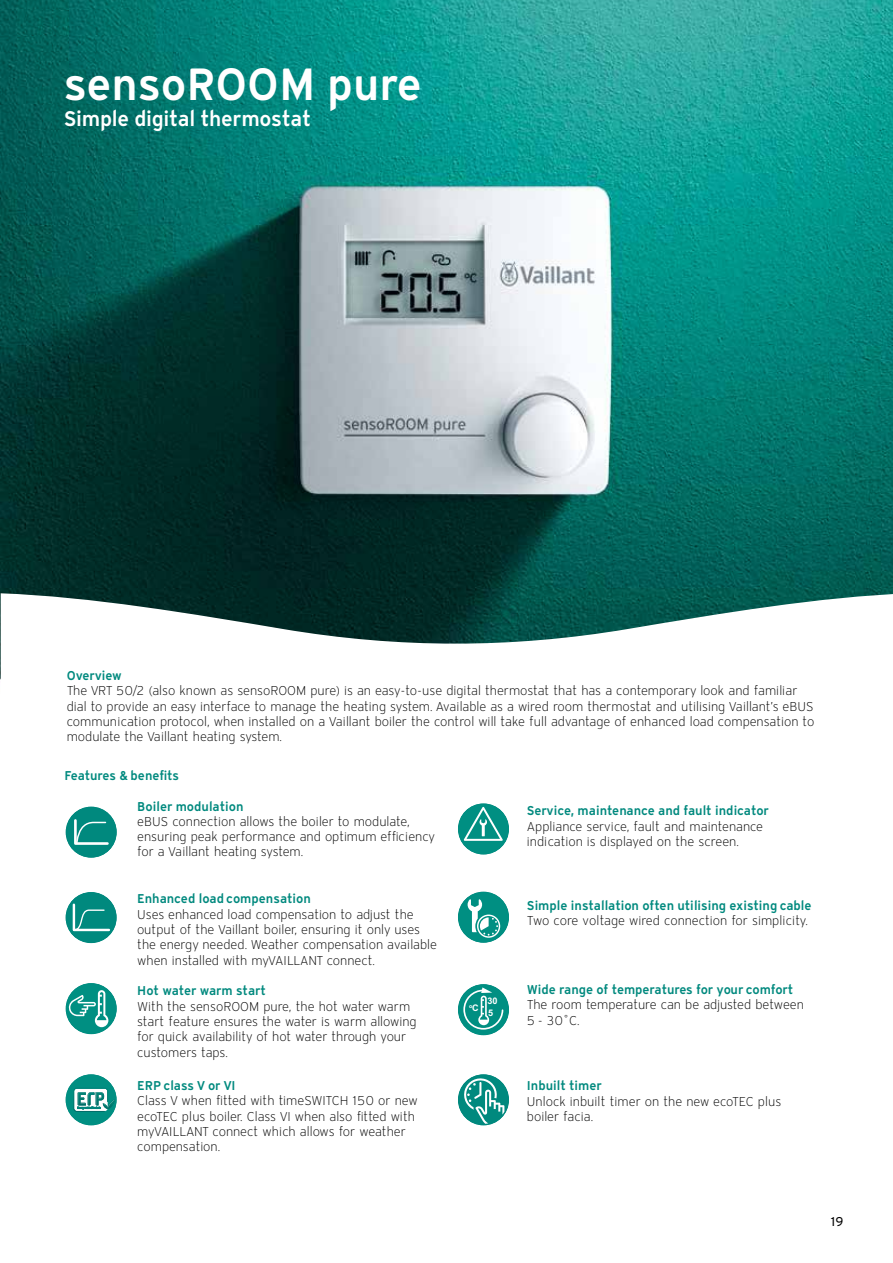
<style>
.page{position:relative;width:893px;height:1263px;background:#fff}
.page>*{position:absolute;margin:0;border:0;box-sizing:border-box;transform-origin:0 0}
.t1{font:600 45px "Vaillant 16";color:#fff}
.t2{font:600 21px "Vaillant 16";letter-spacing:-.015em;color:#fff}
.t3{font:300 12.75px/15.3px "Vaillant 16";letter-spacing:-.005em;color:#000}
.t4{font:600 12.75px "Vaillant 16";color:#00897e}
.t5{font:12.75px "Vaillant 16";color:#000}
.t6{font:700 9.15px "Arial";color:#fff}
.t7{font:700 5.25px "Arial";color:#fff}
.s1{font-size:9.15px}
</style>
<div class="page">
<img style="left:0;top:0;width:893px;height:680px">
<svg style="left:1px;top:593px;width:892px;height:243px"></svg>
<div style="left:66px;top:807px;width:51px;height:51px;background:#00897e;border-radius:50%"></div>
<svg style="left:74px;top:819px;width:35px;height:26px"></svg>
<div style="left:66px;top:983px;width:51px;height:51px;background:#008f82;border-radius:50%"></div>
<svg style="left:68px;top:990px;width:40px;height:37px"></svg>
<div style="left:458px;top:803px;width:51px;height:51px;background:#008f82;border-radius:50%"></div>
<svg style="left:464px;top:807px;width:39px;height:34px"></svg>
<div style="left:458px;top:892px;width:51px;height:51px;background:#008f82;border-radius:50%"></div>
<svg style="left:468px;top:899px;width:32px;height:39px"></svg>
<div style="left:458px;top:984px;width:51px;height:51px;background:#008f82;border-radius:50%"></div>
<svg style="left:463px;top:987px;width:41px;height:43px"></svg>
<div style="left:66px;top:892px;width:51px;height:51px;background:#00897e;border-radius:50%"></div>
<svg style="left:72px;top:903px;width:39px;height:29px"></svg>
<div style="left:66px;top:1074px;width:51px;height:51px;background:#008f82;border-radius:50%"></div>
<svg style="left:73px;top:1088px;width:42px;height:24px"></svg>
<div style="left:458px;top:1074px;width:51px;height:51px;background:#00897e;border-radius:50%"></div>
<svg style="left:464px;top:1078px;width:40px;height:46px"></svg>
<h1 class="t1" style="left:64px;top:54px;width:360px">sensoROOM pure</h1>
<h2 class="t2" style="left:64px;top:104px;width:249px">Simple digital thermostat</h2>
<p class="t4" style="left:67px;top:667px;width:57px">Overview</p>
<p class="t3" style="left:67px;top:683px;width:749px">The VRT 50/2 (also known as sensoROOM pure) is an easy-to-use digital thermostat that has a contemporary look and familiar dial to provide an easy interface to manage the heating system. Available as a wired room thermostat and utilising Vaillant’s eBUS communication protocol, when installed on a Vaillant boiler the control will take full advantage of enhanced load compensation to modulate the Vaillant heating system.</p>
<p class="t4" style="left:64px;top:767px;width:116px">Features &amp; benefits</p>
<p class="t4" style="left:137px;top:797px;width:108px">Boiler modulation</p>
<p class="t3" style="left:137px;top:813px;width:299px">eBUS connection allows the boiler to modulate, ensuring peak performance and optimum efficiency for a Vaillant heating system.</p>
<p class="t4" style="left:137px;top:890px;width:175px">Enhanced load compensation</p>
<p class="t3" style="left:137px;top:906px;width:301px">Uses enhanced load compensation to adjust the output of the Vaillant boiler, ensuring it only uses the energy needed. Weather compensation available when installed with myVAILLANT connect.</p>
<p class="t4" style="left:137px;top:982px;width:130px">Hot water warm start</p>
<p class="t3" style="left:137px;top:998px;width:281px">With the sensoROOM pure, the hot water warm start feature ensures the water is warm allowing for quick availability of hot water through your customers taps.</p>
<p class="t4" style="left:137px;top:1077px;width:100px">ERP class V or VI</p>
<p class="t3" style="left:137px;top:1093px;width:282px">Class V when fitted with timeSWITCH 150 or new ecoTEC plus boiler. Class VI when also fitted with myVAILLANT connect which allows for weather compensation.</p>
<p class="t7" style="left:469px;top:1002px;width:11px">o<span class="s1">C</span></p>
<p class="t6" style="left:488px;top:994px;width:12px">30</p>
<p class="t6" style="left:488px;top:1007px;width:7px">5</p>
<p class="t4" style="left:527px;top:802px;width:244px">Service, maintenance and fault indicator</p>
<p class="t3" style="left:527px;top:818px;width:238px">Appliance service, fault and maintenance indication is displayed on the screen.</p>
<p class="t4" style="left:527px;top:897px;width:286px">Simple installation often utilising existing cable</p>
<p class="t3" style="left:527px;top:913px;width:283px">Two core voltage wired connection for simplicity.</p>
<p class="t4" style="left:527px;top:981px;width:268px">Wide range of temperatures for your comfort</p>
<p class="t3" style="left:527px;top:997px;width:279px">The room temperature can be adjusted between<br>5 - 30˚C.</p>
<p class="t4" style="left:527px;top:1077px;width:77px">Inbuilt timer</p>
<p class="t3" style="left:527px;top:1093px;width:256px">Unlock inbuilt timer on the new ecoTEC plus boiler facia.</p>
<p class="t5" style="left:830px;top:1213px;width:15px">19</p>
</div>
